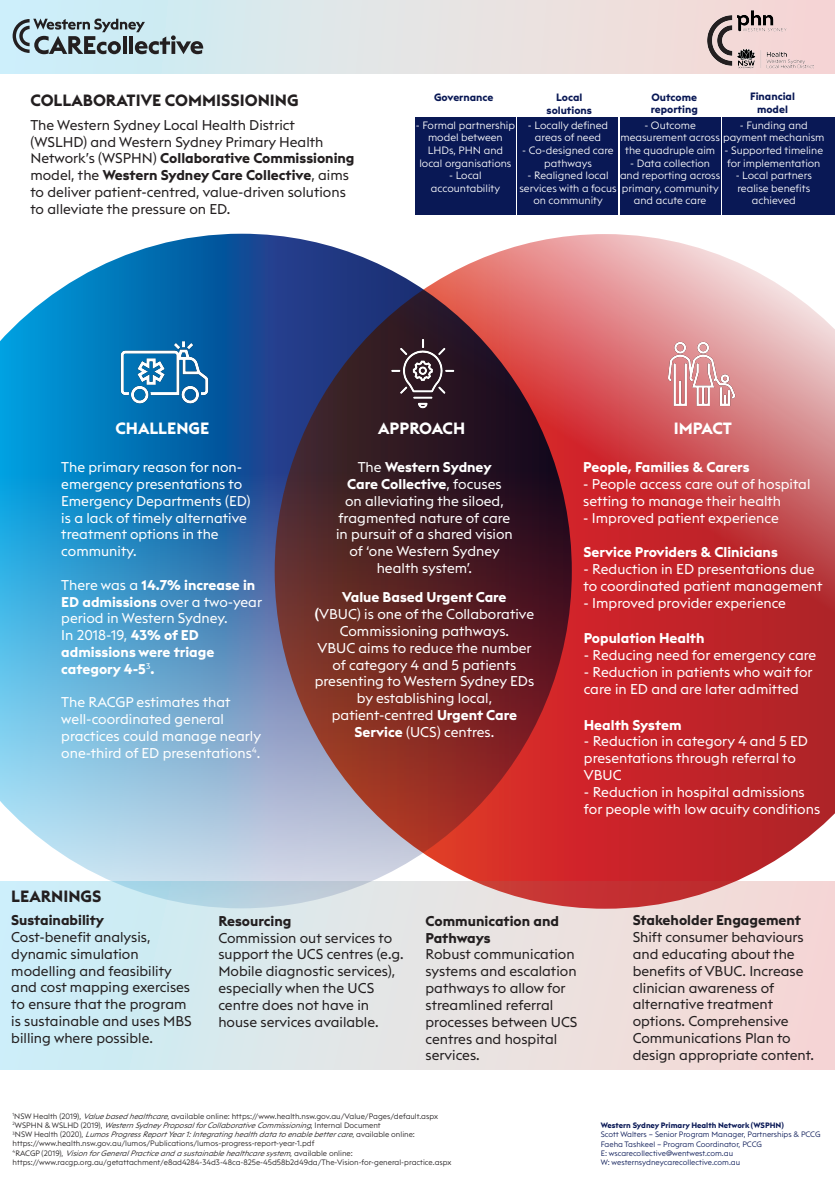
<style>
.page{position:relative;width:835px;height:1179px;background:#fff}
.page>*{position:absolute;margin:0;border:0;box-sizing:border-box;transform-origin:0 0}
.t1{font:700 16.1px "Euclid Triangle";color:#231f20}
.t2{font:700 16.1px "Euclid Triangle";color:#fff}
.t3{font:14px/16.8px "Euclid Triangle";color:#fff}
.t4{font:14px/16.8px "Euclid Triangle";color:#231f20}
.t5{font:700 14px/16.8px "Euclid Triangle";color:#fff}
.t6{font:700 14px/16.8px "Euclid Triangle";color:#231f20}
.t7{font:300 10.5px/12.6px "Euclid Triangle";color:#fff;text-align:center}
.t8{font:700 10.5px/12.6px "Euclid Triangle";color:#091855;text-align:center}
.t9{font:300 7.7px/9.2px "Euclid Triangle";color:#231f20}
.t10{font:300 7.7px "Euclid Triangle";color:#091855}
.t11{font:italic 300 7.7px "Euclid Triangle";color:#231f20}
.t12{font:700 7.7px "Euclid Triangle";color:#091855}
.s1{font-weight:700}
.s2{font-weight:400}
.s3{font-style:italic}
.s4{font-style:normal}
</style>
<div class="page">
<div style="left:0;top:0;width:834px;height:74px;background:linear-gradient(to right,#caf0f9,#fad7d2)"></div>
<svg style="left:571px;top:234px;width:263px;height:647px;background:#cd5256"></svg>
<img style="left:0;top:234px;width:571px;height:647px">
<svg style="left:13px;top:19px;width:190px;height:35px;background:#94a7ad"></svg>
<img style="left:699px;top:8px;width:123px;height:66px">
<img style="left:386px;top:337px;width:74px;height:74px">
<img style="left:662px;top:337px;width:75px;height:74px">
<img style="left:115px;top:337px;width:98px;height:74px">
<svg style="left:0;top:881px;width:834px;height:188px;background:#dfdddf"></svg>
<div style="left:415px;top:117px;width:100px;height:98px;background:#091855"></div>
<div style="left:517px;top:117px;width:100px;height:98px;background:#091855"></div>
<div style="left:619px;top:117px;width:101px;height:98px;background:#091855"></div>
<div style="left:722px;top:117px;width:112px;height:98px;background:#091855"></div>
<p class="t1" style="left:30px;top:90px;width:270px">COLLABORATIVE COMMISSIONING</p>
<p class="t8" style="left:434px;top:91px;width:61px">Governance</p>
<p class="t8" style="left:546px;top:91px;width:47px">Local solutions</p>
<p class="t8" style="left:650px;top:91px;width:49px;text-align:left">Outcome reporting</p>
<p class="t8" style="left:750px;top:91px;width:46px">Financial model</p>
<p class="t7" style="left:416px;top:119px;width:101px">- Formal partnership model between<br>LHDs, PHN and local organisations</p>
<p class="t7" style="left:431px;top:169px;width:71px">- Local accountability</p>
<p class="t4" style="left:30px;top:116px;width:266px">The Western Sydney Local Health District</p>
<p class="t4" style="left:30px;top:133px;width:325px">(WSLHD) and Western Sydney Primary Health Network’s (WSPHN) <span class="s1">Collaborative Commissioning </span>model, the <span class="s1">Western Sydney Care Collective</span>, aims to deliver patient-centred, value-driven solutions to alleviate the pressure on ED.</p>
<p class="t7" style="left:528px;top:119px;width:82px">- Locally defined areas of need</p>
<p class="t7" style="left:522px;top:144px;width:93px">- Co-designed care pathways</p>
<p class="t7" style="left:519px;top:169px;width:99px">- Realigned local services with a focus on community</p>
<p class="t7" style="left:644px;top:119px;width:53px">- Outcome</p>
<p class="t7" style="left:620px;top:131px;width:205px">measurement across payment mechanism</p>
<p class="t7" style="left:625px;top:144px;width:91px">the quadruple aim</p>
<p class="t7" style="left:620px;top:156px;width:102px">- Data collection and reporting across primary, community and acute care</p>
<p class="t7" style="left:739px;top:119px;width:69px">- Funding and</p>
<p class="t7" style="left:724px;top:144px;width:100px;text-align:left">- Supported timeline for implementation</p>
<p class="t7" style="left:735px;top:169px;width:78px">- Local partners realise benefits achieved</p>
<p class="t2" style="left:115px;top:418px;width:95px">CHALLENGE</p>
<p class="t2" style="left:673px;top:418px;width:60px">IMPACT</p>
<p class="t5" style="left:583px;top:459px;width:168px">People, Families &amp; Carers</p>
<p class="t3" style="left:583px;top:475px;width:229px">- People access care out of hospital setting to manage their health</p>
<p class="t3" style="left:583px;top:509px;width:197px">- Improved patient experience</p>
<p class="t2" style="left:378px;top:418px;width:89px">APPROACH</p>
<p class="t3" style="left:61px;top:459px;width:191px">The primary reason for non&shy;emergency presentations to<br>Emergency Departments (ED) is a lack of timely alternative treatment options in the community.</p>
<p class="t3" style="left:61px;top:576px;width:202px">There was a <span class="s1">14.7% increase in<br>ED admissions</span> over a two-year period in Western Sydney.</p>
<p class="t5" style="left:61px;top:627px;width:155px"><span class="s2">In 2018-19,</span> 43% of ED admissions were triage category 4-5<sup>3</sup>.</p>
<p class="t3" style="left:61px;top:694px;width:201px">The RACGP estimates that well-coordinated general practices could manage nearly one-third of ED presentations<sup>4</sup>.</p>
<p class="t3" style="left:336px;top:459px;width:178px;text-align:center">The <span class="s1">Western Sydney<br>Care Collective</span>, focuses<br>on alleviating the siloed, fragmented nature of care in pursuit of a shared vision of ‘one Western Sydney health system’.</p>
<p class="t5" style="left:583px;top:544px;width:196px">Service Providers &amp; Clinicians</p>
<p class="t3" style="left:583px;top:560px;width:240px">- Reduction in ED presentations due to coordinated patient management</p>
<p class="t3" style="left:583px;top:594px;width:204px">- Improved provider experience</p>
<p class="t5" style="left:583px;top:630px;width:122px">Population Health</p>
<p class="t3" style="left:583px;top:647px;width:234px">- Reducing need for emergency care</p>
<p class="t3" style="left:583px;top:663px;width:230px">- Reduction in patients who wait for care in ED and are later admitted</p>
<p class="t3" style="left:315px;top:589px;width:221px;text-align:center"><span class="s1">Value Based Urgent Care<br>(</span>VBUC) is one of the Collaborative<br>Commissioning pathways.</p>
<p class="t3" style="left:314px;top:639px;width:221px;text-align:center">VBUC aims to reduce the number of category 4 and 5 patients presenting to Western Sydney EDs by establishing local,</p>
<p class="t3" style="left:332px;top:706px;width:187px;text-align:center">patient-centred <span class="s1">Urgent Care<br>Service</span> (UCS) centres.</p>
<p class="t5" style="left:583px;top:716px;width:99px">Health System</p>
<p class="t3" style="left:583px;top:733px;width:225px">- Reduction in category 4 and 5 ED presentations through referral to<br>VBUC</p>
<p class="t3" style="left:583px;top:783px;width:238px">- Reduction in hospital admissions for people with low acuity conditions</p>
<p class="t1" style="left:11px;top:886px;width:92px">LEARNINGS</p>
<p class="t6" style="left:11px;top:912px;width:94px">Sustainability</p>
<p class="t4" style="left:11px;top:928px;width:182px">Cost-benefit analysis, dynamic simulation modelling and feasibility and cost mapping exercises to ensure that the program is sustainable and uses MBS billing where possible.</p>
<p class="t6" style="left:218px;top:913px;width:74px">Resourcing</p>
<p class="t4" style="left:218px;top:929px;width:187px">Commission out services to support the UCS centres (e.g.<br>Mobile diagnostic services), especially when the UCS centre does not have in house services available.</p>
<p class="t6" style="left:425px;top:913px;width:135px">Communication and<br>Pathways</p>
<p class="t4" style="left:425px;top:946px;width:153px">Robust communication systems and escalation pathways to allow for streamlined referral processes between UCS centres and hospital services.</p>
<p class="t9" style="left:13px;top:1111px;width:427px"><sup>1</sup>NSW Health (2019), <span class="s3">Valuebasedhealthcare</span>, available online: https://www.health.nsw.gov.au/Value/Pages/default.aspx</p>
<p class="t11" style="left:13px;top:1120px;width:369px"><sup>2</sup> <span class="s4">W S P H N &amp; W S L H D ( 2 0 1 9 ) ,</span> WesternSydneyProposalforCollaborativeCommissioning<span class="s4">, I n t e r n a l D o c u m e n t</span></p>
<p class="t9" style="left:13px;top:1129px;width:404px"><sup>3</sup> N S W H e a l t h ( 2 0 2 0 ) , <span class="s3">LumosProgressReportYear1:Integratinghealthdatatoenablebettercare</span>, a v a i l a b l e o n l i n e : https://www.health.nsw.gov.au/lumos/Publications/lumos-progress-report-year-1.pdf</p>
<p class="t9" style="left:13px;top:1148px;width:440px"><sup>4</sup> R A C G P ( 2 0 1 9 ) , <span class="s3">VisionforGeneralPracticeandasustainablehealthcaresystem</span>, a v a i l a b l e o n l i n e : https://www.racgp.org.au/getattachment/e8ad4284-34d3-48ca-825e-45d58b2d49da/The-Vision-for-general-practice.aspx</p>
<p class="t6" style="left:632px;top:912px;width:170px">Stakeholder Engagement</p>
<p class="t4" style="left:632px;top:929px;width:183px">Shift consumer behaviours and educating about the benefits of VBUC. Increase clinician awareness of alternative treatment options. Comprehensive<br>Communications Plan to design appropriate content.</p>
<p class="t12" style="left:600px;top:1120px;width:184px">Western Sydney Primary Health Network (WSPHN)</p>
<p class="t10" style="left:600px;top:1129px;width:221px">Scott Walters – Senior Program Manager, Partnerships &amp; PCCG</p>
<p class="t10" style="left:600px;top:1139px;width:162px">Faeha Tashkeel – Program Coordinator, PCCG</p>
<p class="t10" style="left:600px;top:1148px;width:134px">E: wscarecollective@wentwest.com.au</p>
<p class="t10" style="left:600px;top:1157px;width:141px">W: westernsydneycarecollective.com.au</p>
</div>
